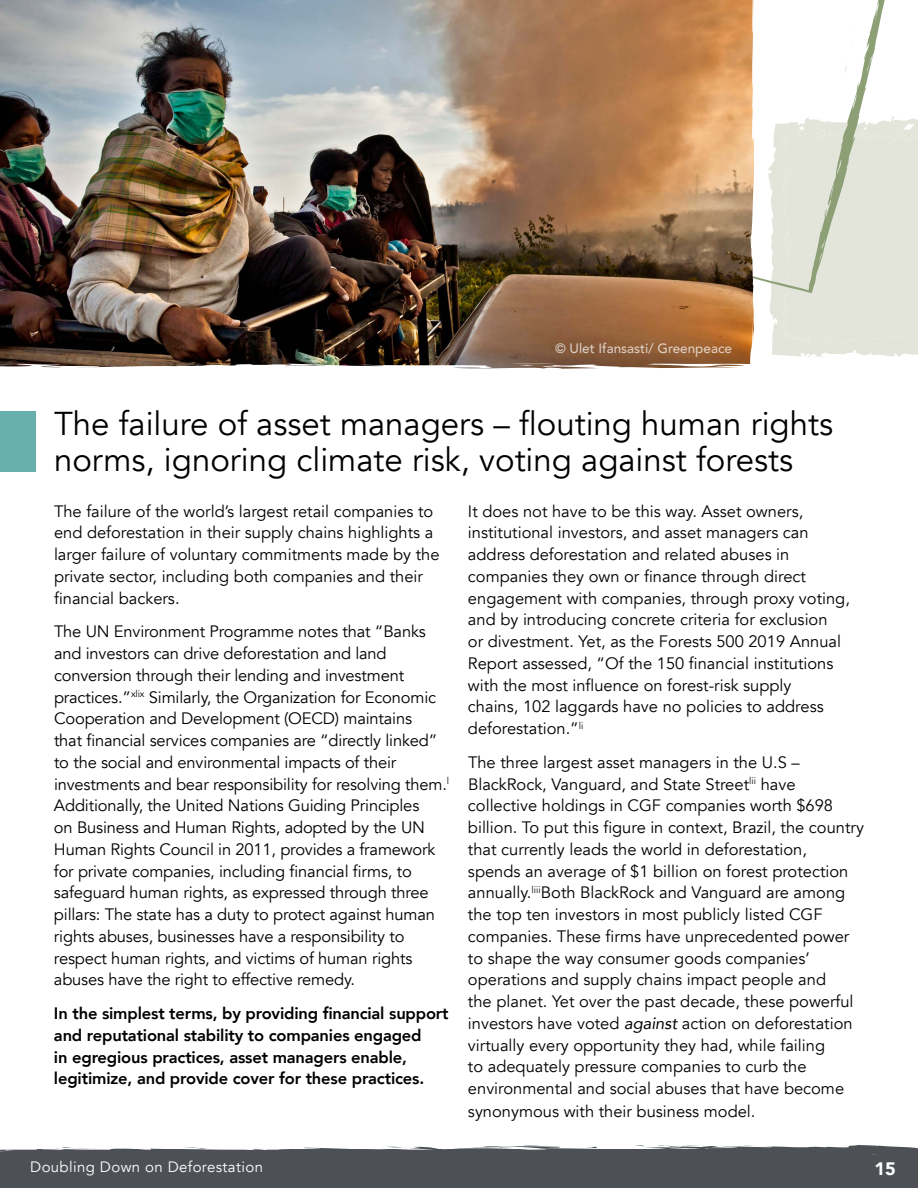
<style>
.page{position:relative;width:918px;height:1188px;background:#fff}
.page>*{position:absolute;margin:0;border:0;box-sizing:border-box;transform-origin:0 0}
.t1{font:33px/36px "Avenir";color:#000}
.t2{font:900 18px "Avenir";color:#fff}
.t3{font:16.5px/21.8px "Avenir";color:#000}
.t4{font:800 16.5px/21.8px "Avenir";letter-spacing:-.01em;color:#000}
.t5{font:15px "Avenir";letter-spacing:.025em;color:#fff}
.t6{font:500 13.5px "Avenir";color:#fff}
.s1{font-style:italic}
</style>
<div class="page">
<svg style="left:0;top:1145px;width:918px;height:43px;background:#5a5e62"></svg>
<svg style="left:844px;top:0;width:41px;height:115px"></svg>
<svg style="left:754px;top:115px;width:164px;height:242px;background:#e3e5db"></svg>
<svg style="left:845px;top:61px;width:3px;height:13px"></svg>
<img style="left:0;top:0;width:754px;height:369px">
<div style="left:0;top:411px;width:35px;height:61px;background:#68b0ab"></div>
<p class="t6" style="left:555px;top:336px;width:179px">© Ulet Ifansasti/ Greenpeace</p>
<h1 class="t1" style="left:54px;top:406px;width:781px">The failure of asset managers – flouting human rights norms, ignoring climate risk, voting against forests</h1>
<p class="t3" style="left:54px;top:500px;width:387px">The failure of the world’s largest retail companies to end deforestation in their supply chains highlights a larger failure of voluntary commitments made by the private sector, including both companies and their financial backers.</p>
<p class="t3" style="left:54px;top:621px;width:397px">The UN Environment Programme notes that “Banks and investors can drive deforestation and land conversion through their lending and investment practices.”<sup>xlix</sup> Similarly, the Organization for Economic Cooperation and Development (OECD) maintains<br>that financial services companies are “directly linked” to the social and environmental impacts of their investments and bear responsibility for resolving them.<sup>l </sup>Additionally, the United Nations Guiding Principles<br>on Business and Human Rights, adopted by the UN Human Rights Council in 2011, provides a framework for private companies, including financial firms, to safeguard human rights, as expressed through three pillars: The state has a duty to protect against human rights abuses, businesses have a responsibility to respect human rights, and victims of human rights abuses have the right to effective remedy.</p>
<p class="t4" style="left:54px;top:1003px;width:396px">In the simplest terms, by providing financial support and reputational stability to companies engaged<br>in egregious practices, asset managers enable, legitimize, and provide cover for these practices.</p>
<p class="t3" style="left:468px;top:500px;width:383px">It does not have to be this way. Asset owners, institutional investors, and asset managers can address deforestation and related abuses in companies they own or finance through direct engagement with companies, through proxy voting, and by introducing concrete criteria for exclusion<br>or divestment. Yet, as the Forests 500 2019 Annual Report assessed, “Of the 150 financial institutions with the most influence on forest-risk supply<br>chains, 102 laggards have no policies to address deforestation.”<sup>li</sup></p>
<p class="t3" style="left:468px;top:752px;width:398px">The three largest asset managers in the U.S – BlackRock, Vanguard, and State Street<sup>lii</sup> have collective holdings in CGF companies worth $698 billion. To put this figure in context, Brazil, the country that currently leads the world in deforestation,<br>spends an average of $1 billion on forest protection annually.<sup>liii</sup>Both BlackRock and Vanguard are among the top ten investors in most publicly listed CGF companies. These firms have unprecedented power to shape the way consumer goods companies’ operations and supply chains impact people and<br>the planet. Yet over the past decade, these powerful investors have voted <span class="s1">against</span> action on deforestation virtually every opportunity they had, while failing<br>to adequately pressure companies to curb the environmental and social abuses that have become synonymous with their business model.</p>
<p class="t5" style="left:30px;top:1158px;width:234px">Doubling Down on Deforestation</p>
<p class="t2" style="left:875px;top:1154px;width:23px">15</p>
</div>
